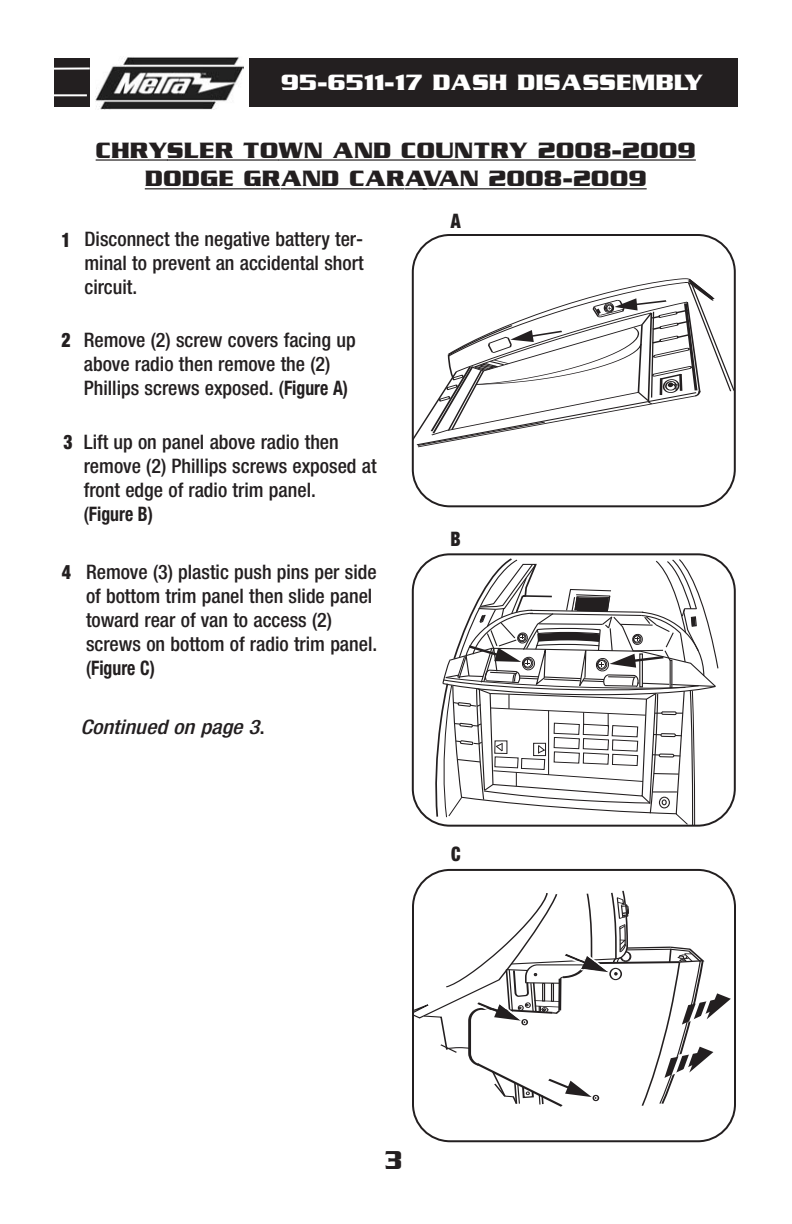
<style>
.page{position:relative;width:792px;height:1224px;background:#fff}
.page>*{position:absolute;margin:0;border:0;box-sizing:border-box;transform-origin:0 0}
.t1{font:700 28px "Serpentine ICG";color:#231f20;scale:.87 1}
.t2{font:700 24px/28.8px "Serpentine ICG";color:#231f20;text-align:center}
.t3{font:700 24px "Serpentine ICG";color:#fff}
.t4{font:500 condensed 20px/24px "Helvetica Neue";color:#231f20}
.t5{font:italic 500 condensed 20px "Helvetica Neue";color:#231f20;scale:1.12 1}
.t6{font:900 condensed 20px "Helvetica Neue";color:#231f20;scale:.89 1}
.s1{font-weight:700}
.s2{font-style:normal}
</style>
<div class="page">
<div style="left:54px;top:58px;width:684px;height:48px;background:#231f20"></div>
<div style="left:91px;top:35px;width:158px;height:89px;background:#fff"></div>
<img style="left:95px;top:57px;width:148px;height:52px">
<hr style="left:0;top:94px;width:87px;height:2px;background:#fff">
<svg style="left:54px;top:66px;width:37px;height:5px"></svg>
<hr style="left:96px;top:159px;width:52px;height:2px;background:#231f20">
<hr style="left:148px;top:159px;width:20px;height:2px;background:#231f20">
<hr style="left:167px;top:159px;width:111px;height:2px;background:#231f20">
<hr style="left:278px;top:159px;width:231px;height:2px;background:#231f20">
<hr style="left:508px;top:159px;width:188px;height:2px;background:#231f20">
<hr style="left:145px;top:188px;width:135px;height:1px;background:#231f20">
<hr style="left:281px;top:188px;width:123px;height:1px;background:#231f20">
<svg style="left:405px;top:188px;width:34px;height:1px"></svg>
<hr style="left:439px;top:188px;width:208px;height:1px;background:#231f20">
<svg style="left:412px;top:553px;width:324px;height:274px"></svg>
<svg style="left:412px;top:234px;width:324px;height:273px"></svg>
<svg style="left:412px;top:869px;width:324px;height:273px"></svg>
<p class="t3" style="left:281px;top:68px;width:424px">95-6511-17 DASH DISASSEMBLY</p>
<p class="t6" style="left:62px;top:233px;width:12px">1</p>
<p class="t2" style="left:96px;top:135px;width:602px">CHRYSLER TOWN AND COUNTRY 2008-2009<br>DODGE GRAND CARAVAN 2008-2009</p>
<p class="t6" style="left:451px;top:214px;width:13px">A</p>
<p class="t4" style="left:84px;top:229px;width:281px;text-align:justify">Disconnect the negative battery ter&shy;minal to prevent an accidental short circuit.</p>
<p class="t6" style="left:62px;top:333px;width:12px">2</p>
<p class="t4" style="left:84px;top:330px;width:273px">Remove (2) screw covers facing up above radio then remove the (2)<br>Phillips screws exposed. (<span class="s1">Figure A)</span></p>
<p class="t6" style="left:64px;top:435px;width:12px">3</p>
<p class="t4" style="left:84px;top:432px;width:294px">Lift up on panel above radio then remove (2) Phillips screws exposed at front edge of radio trim panel.<br>(<span class="s1">Figure B)</span></p>
<p class="t6" style="left:451px;top:531px;width:13px">B</p>
<p class="t6" style="left:62px;top:564px;width:12px">4</p>
<p class="t4" style="left:86px;top:561px;width:293px">Remove (3) plastic push pins per side of bottom trim panel then slide panel toward rear of van to access (2) screws on bottom of radio trim panel. (<span class="s1">Figure C)</span></p>
<p class="t5" style="left:80px;top:719px;width:166px">Continued on page 3<span class="s2">.</span></p>
<p class="t6" style="left:451px;top:847px;width:12px">C</p>
<h1 class="t1" style="left:384px;top:1143px;width:22px">3</h1>
</div>
